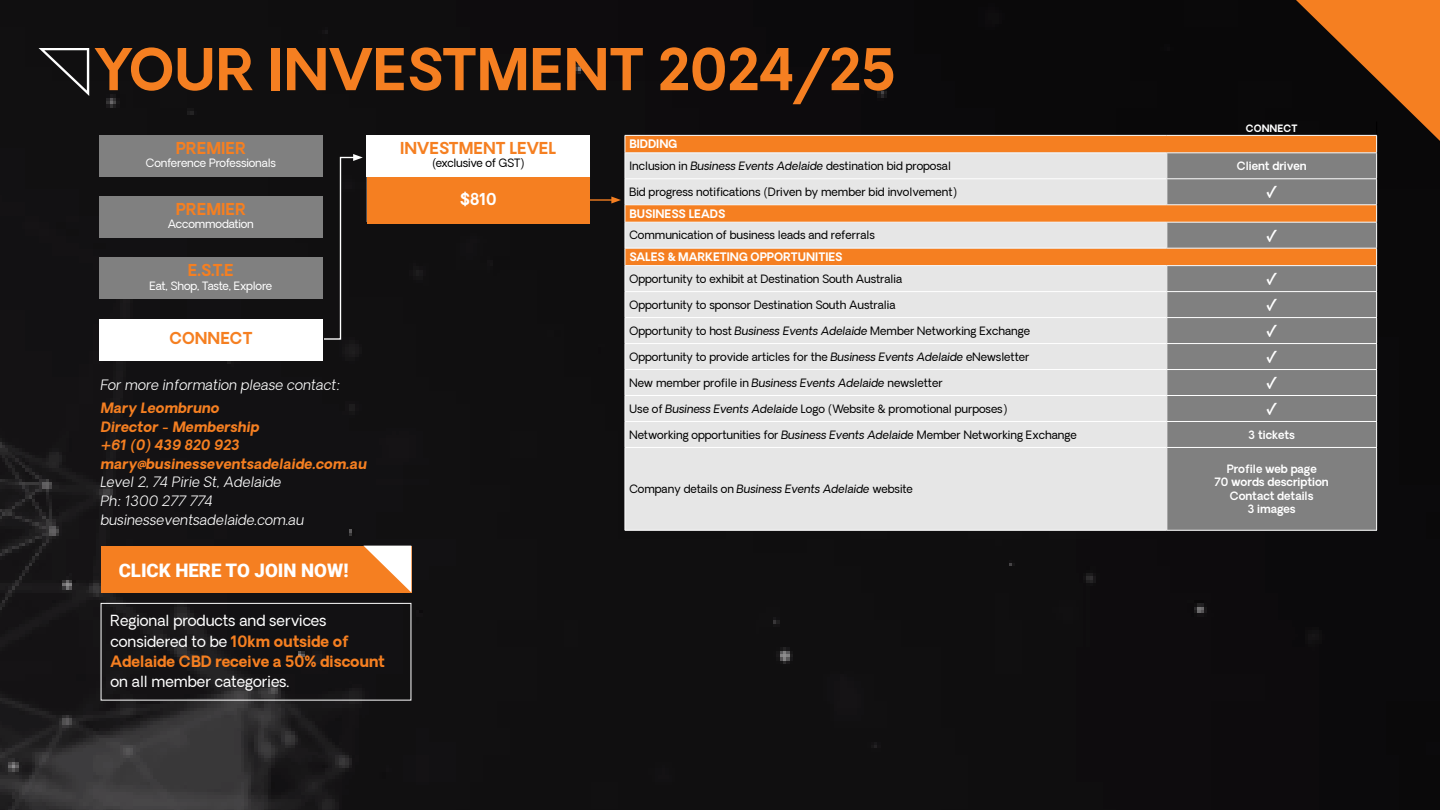
<style>
.page{position:relative;width:1440px;height:810px;background:#100f10}
.page>*{position:absolute;margin:0;border:0;box-sizing:border-box;transform-origin:0 0}
.t1{font:700 56.25px "Oakes Grotesk";color:#f57f21}
.t2{font:900 18.6px "Roboto";color:#fff}
.t3{font:700 15.75px "Oakes Grotesk";color:#f57f21}
.t4{font:700 15.75px "Oakes Grotesk";color:#fff}
.t5{font:700 15px/20.2px "Oakes Grotesk";color:#f57f21}
.t6{font:15px "Oakes Grotesk";color:#fff}
.t7{font:700 15px "Acumin Pro";color:#fff}
.t8{font:italic 300 13.95px/18.6px "Oakes Grotesk";letter-spacing:.01em;color:#fff}
.t9{font:italic 700 13.95px/18.6px "Oakes Grotesk";letter-spacing:.01em;color:#f57f21}
.t10{font:11.25px/21.8px "Oakes Grotesk";color:#000}
.t11{font:600 11.25px/13.5px "Oakes Grotesk";color:#fff;text-align:center}
.t12{font:11.25px "Oakes Grotesk";letter-spacing:-.015em;color:#fff}
.t13{font:700 11.25px "Oakes Grotesk";color:#fff}
.t14{font:11.25px "Oakes Grotesk";letter-spacing:-.03em;color:#000}
.t15{font:700 9.75px "Oakes Grotesk";color:#fff}
.s1{font-weight:700;color:#fff}
.s2{font-style:italic}
.s3{font-weight:400;color:#fff}
</style>
<div class="page">
<div style="left:99px;top:135px;width:223px;height:42px;background:#808080"></div>
<div style="left:367px;top:135px;width:223px;height:42px;background:#fff"></div>
<div style="left:99px;top:196px;width:223px;height:42px;background:#808080"></div>
<div style="left:99px;top:258px;width:223px;height:41px;background:#808080"></div>
<div style="left:99px;top:319px;width:223px;height:41px;background:#fff"></div>
<div style="left:626px;top:136px;width:670px;height:16px;background:#f57f21"></div>
<svg style="left:626px;top:153px;width:541px;height:377px;background:#e7ddd4"></svg>
<svg style="left:1167px;top:153px;width:209px;height:377px;background:#8a8079"></svg>
<hr style="left:625px;top:152px;width:542px;height:1px;background:#fff">
<hr style="left:1167px;top:152px;width:210px;height:1px;background:#fff">
<hr style="left:625px;top:178px;width:542px;height:1px;background:#fff">
<hr style="left:1167px;top:178px;width:210px;height:1px;background:#fff">
<svg style="left:1166px;top:153px;width:1px;height:51px"></svg>
<hr style="left:625px;top:204px;width:542px;height:1px;background:#fff">
<hr style="left:1167px;top:204px;width:210px;height:1px;background:#fff">
<hr style="left:625px;top:222px;width:542px;height:1px;background:#fff">
<hr style="left:1167px;top:222px;width:210px;height:1px;background:#fff">
<svg style="left:1166px;top:223px;width:1px;height:25px"></svg>
<hr style="left:625px;top:248px;width:542px;height:1px;background:#fff">
<hr style="left:1167px;top:248px;width:210px;height:1px;background:#fff">
<hr style="left:625px;top:265px;width:542px;height:1px;background:#fff">
<hr style="left:1167px;top:265px;width:210px;height:1px;background:#fff">
<hr style="left:625px;top:291px;width:542px;height:1px;background:#fff">
<hr style="left:1167px;top:291px;width:210px;height:1px;background:#fff">
<hr style="left:625px;top:317px;width:542px;height:1px;background:#fff">
<hr style="left:1167px;top:317px;width:210px;height:1px;background:#fff">
<hr style="left:625px;top:343px;width:542px;height:1px;background:#fff">
<hr style="left:1167px;top:343px;width:210px;height:1px;background:#fff">
<hr style="left:625px;top:369px;width:542px;height:1px;background:#fff">
<hr style="left:1167px;top:369px;width:210px;height:1px;background:#fff">
<hr style="left:625px;top:395px;width:542px;height:1px;background:#fff">
<hr style="left:1167px;top:395px;width:210px;height:1px;background:#fff">
<hr style="left:625px;top:421px;width:542px;height:1px;background:#fff">
<hr style="left:1167px;top:421px;width:210px;height:1px;background:#fff">
<svg style="left:1166px;top:266px;width:1px;height:181px"></svg>
<hr style="left:625px;top:447px;width:542px;height:1px;background:#fff">
<hr style="left:1167px;top:447px;width:210px;height:1px;background:#fff">
<hr style="left:1166px;top:448px;width:1px;height:82px;background:#fff">
<hr style="left:1376px;top:448px;width:1px;height:82px;background:#fff">
<hr style="left:625px;top:135px;width:542px;height:1px;background:#fff">
<hr style="left:1167px;top:135px;width:210px;height:1px;background:#fff">
<hr style="left:625px;top:447px;width:1px;height:83px;background:#fff">
<hr style="left:625px;top:530px;width:542px;height:1px;background:#fff">
<hr style="left:1167px;top:530px;width:210px;height:1px;background:#fff">
<svg style="left:323px;top:154px;width:40px;height:186px;background:#1a191a"></svg>
<hr style="left:590px;top:199px;width:23px;height:2px;background:#f57f21">
<svg style="left:611px;top:136px;width:15px;height:311px;background:#292626"></svg>
<div style="left:367px;top:177px;width:223px;height:47px;background:#f57f21"></div>
<svg style="left:1296px;top:0;width:144px;height:447px;background:#735b48"></svg>
<svg style="left:39px;top:48px;width:50px;height:48px;background:#323232"></svg>
<div style="left:101px;top:546px;width:310px;height:46px;background:#f57f21"></div>
<svg style="left:363px;top:546px;width:48px;height:47px"></svg>
<div style="left:101px;top:603px;width:310px;height:97px;border:1px solid #fff"></div>
<h1 class="t1" style="left:94px;top:32px;width:803px">YOUR INVESTMENT 2024/25</h1>
<h3 class="t3" style="left:176px;top:137px;width:72px">PREMIER</h3>
<p class="t12" style="left:146px;top:156px;width:132px">Conference Professionals</p>
<h3 class="t3" style="left:400px;top:137px;width:158px">INVESTMENT LEVEL</h3>
<p class="t14" style="left:432px;top:156px;width:94px">(exclusive of GST)</p>
<p class="t10" style="left:629px;top:134px;width:323px"><span class="s1">BIDDING<br></span>Inclusion in <span class="s2">Business Events Adelaide</span> destination bid proposal</p>
<p class="t15" style="left:1246px;top:122px;width:53px">CONNECT</p>
<p class="t11" style="left:1237px;top:159px;width:72px">Client driven</p>
<h3 class="t3" style="left:176px;top:199px;width:72px">PREMIER</h3>
<p class="t12" style="left:168px;top:217px;width:88px">Accommodation</p>
<h3 class="t3" style="left:188px;top:260px;width:47px">E.S.T.E</h3>
<p class="t12" style="left:150px;top:278px;width:124px">Eat, Shop, Taste, Explore</p>
<h3 class="t3" style="left:169px;top:328px;width:85px">CONNECT</h3>
<p class="t8" style="left:101px;top:376px;width:241px">For more information please contact:</p>
<p class="t9" style="left:101px;top:399px;width:268px">Mary Leombruno<br>Director - Membership<br>+61 (0) 439 820 923 mary@businesseventsadelaide.com.au</p>
<p class="t8" style="left:101px;top:473px;width:205px">Level 2, 74 Pirie St, Adelaide<br>Ph: 1300 277 774 businesseventsadelaide.com.au</p>
<h2 class="t2" style="left:119px;top:557px;width:231px">CLICK HERE TO JOIN NOW!</h2>
<h3 class="t5" style="left:111px;top:611px;width:276px"><span class="s3">Regional products and services considered to be</span> 10km outside of<br>Adelaide CBD receive a 50% discount</h3>
<h3 class="t6" style="left:111px;top:672px;width:180px">on all member categories.</h3>
<h3 class="t4" style="left:460px;top:189px;width:38px">$810</h3>
<p class="t10" style="left:629px;top:181px;width:329px">Bid progress notifications (Driven by member bid involvement)</p>
<h3 class="t7" style="left:1266px;top:181px;width:12px">✓</h3>
<p class="t13" style="left:629px;top:206px;width:97px">BUSINESS LEADS</p>
<p class="t10" style="left:629px;top:225px;width:247px">Communication of business leads and referrals</p>
<h3 class="t7" style="left:1266px;top:225px;width:12px">✓</h3>
<p class="t13" style="left:629px;top:249px;width:215px">SALES &amp; MARKETING OPPORTUNITIES</p>
<p class="t10" style="left:629px;top:268px;width:274px">Opportunity to exhibit at Destination South Australia</p>
<h3 class="t7" style="left:1266px;top:268px;width:12px">✓</h3>
<p class="t10" style="left:629px;top:294px;width:268px">Opportunity to sponsor Destination South Australia</p>
<h3 class="t7" style="left:1266px;top:294px;width:12px">✓</h3>
<p class="t10" style="left:629px;top:320px;width:402px">Opportunity to host <span class="s2">Business Events Adelaide</span> Member Networking Exchange</p>
<h3 class="t7" style="left:1266px;top:320px;width:12px">✓</h3>
<p class="t10" style="left:629px;top:346px;width:401px">Opportunity to provide articles for the <span class="s2">Business Events Adelaide</span> eNewsletter</p>
<h3 class="t7" style="left:1266px;top:346px;width:12px">✓</h3>
<p class="t10" style="left:629px;top:372px;width:315px">New member profile in <span class="s2">Business Events Adelaide</span> newsletter</p>
<h3 class="t7" style="left:1266px;top:372px;width:12px">✓</h3>
<p class="t10" style="left:629px;top:398px;width:379px">Use of <span class="s2">Business Events Adelaide</span> Logo (Website &amp; promotional purposes)</p>
<h3 class="t7" style="left:1266px;top:398px;width:12px">✓</h3>
<p class="t10" style="left:629px;top:424px;width:449px">Networking opportunities for <span class="s2">Business Events Adelaide</span> Member Networking Exchange</p>
<p class="t11" style="left:1249px;top:428px;width:48px">3 tickets</p>
<p class="t10" style="left:629px;top:478px;width:285px">Company details on <span class="s2">Business Events Adelaide</span> website</p>
<p class="t11" style="left:1215px;top:462px;width:116px">Profile web page<br>70 words description<br>Contact details<br>3 images</p>
</div>
